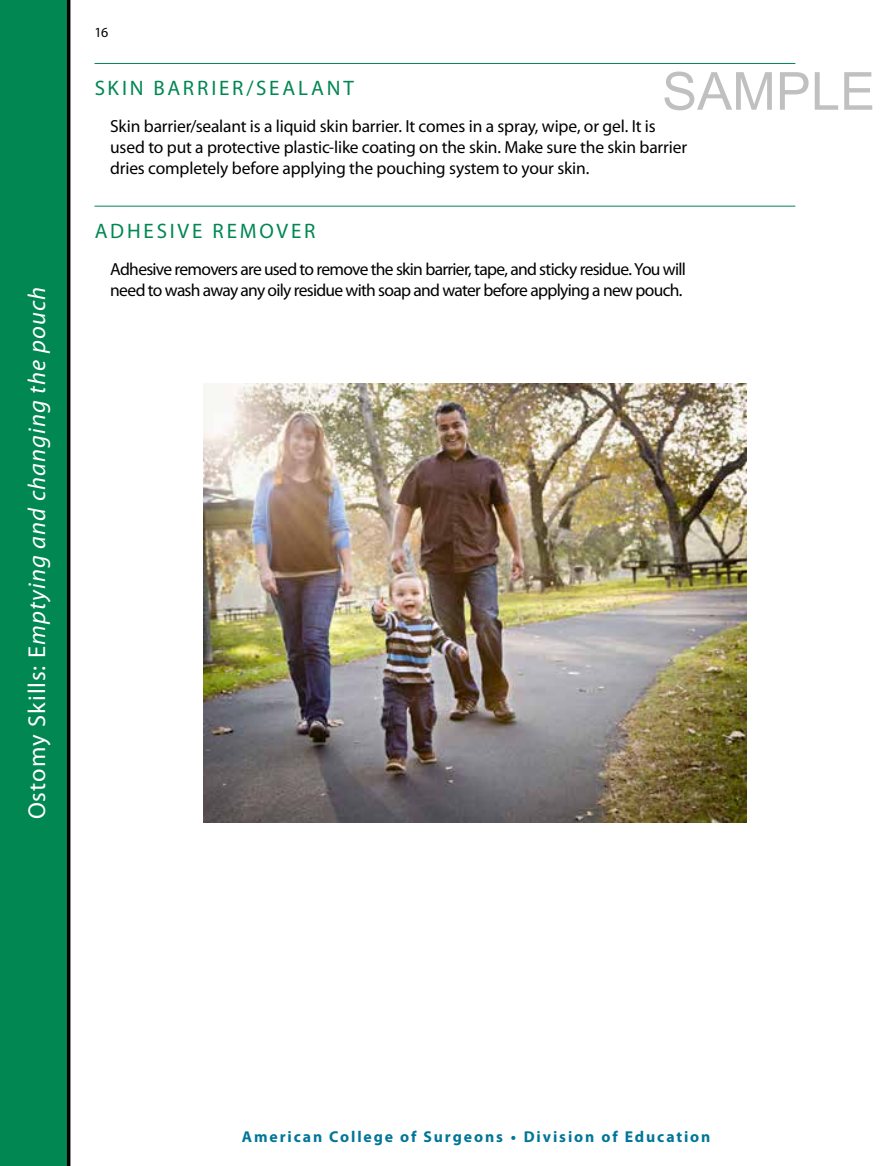
<style>
.page{position:relative;width:882px;height:1166px;background:#fff}
.page>*{position:absolute;margin:0;border:0;box-sizing:border-box;transform-origin:0 0}
.t1{font:52.5px "Arial";color:rgb(0 0 0/.25)}
.t2{font:italic 24.5px "Myriad Pro";letter-spacing:.04em;color:#fff}
.t3{font:21px "Myriad Pro";letter-spacing:.135em;color:#008752}
.t4{font:17.5px/21px "Myriad Pro";letter-spacing:-.015em;color:#000}
.t5{font:17.5px/21px "Myriad Pro";letter-spacing:-.04em;color:#000}
.t6{font:700 15.75px "Myriad Pro";letter-spacing:.12em;color:#007697}
.t7{font:14px "Myriad Pro";color:#000}
.s1{font-style:normal}
</style>
<div class="page">
<div style="left:0;top:0;width:70px;height:1166px;background:#008752"></div>
<hr style="left:94px;top:63px;width:701px;height:1px;background:#008752">
<hr style="left:94px;top:206px;width:701px;height:1px;background:#008752">
<img style="left:204px;top:384px;width:543px;height:438px">
<h2 class="t2" style="left:22px;top:819px;width:534px;rotate:-90deg"><span class="s1">Ostomy Skills: E</span>mptying and changing the pouch</h2>
<p class="t7" style="left:94px;top:23px;width:15px">16</p>
<h1 class="t1" style="left:662px;top:55px;width:214px">SAMPLE</h1>
<p class="t3" style="left:95px;top:75px;width:261px">SKIN BARRIER/SEALANT</p>
<p class="t4" style="left:110px;top:115px;width:578px">Skin barrier/sealant is a liquid skin barrier. It comes in a spray, wipe, or gel. It is used to put a protective plastic-like coating on the skin. Make sure the skin barrier dries completely before applying the pouching system to your skin.</p>
<p class="t3" style="left:95px;top:218px;width:222px">ADHESIVE REMOVER</p>
<p class="t5" style="left:110px;top:258px;width:577px">Adhesive removers are used to remove the skin barrier, tape, and sticky residue. You will need to wash away any oily residue with soap and water before applying a new pouch.</p>
<p class="t6" style="left:242px;top:1126px;width:470px">American College of Surgeons • Division of Education</p>
</div>
